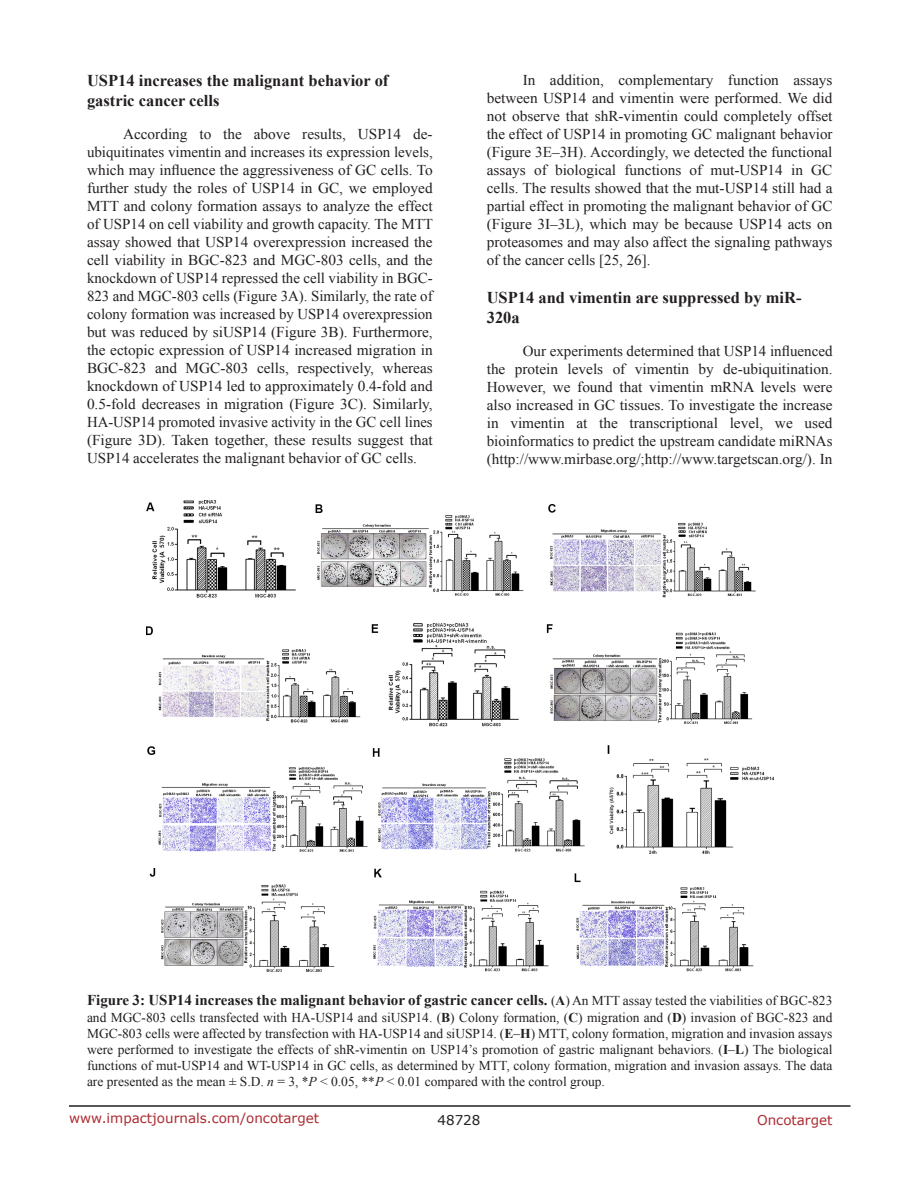
<style>
.page{position:relative;width:918px;height:1188px;background:#fff}
.page>*{position:absolute;margin:0;border:0;box-sizing:border-box;transform-origin:0 0}
.SubHeading_middle{font:700 16.5px/19.8px "Times New Roman";color:#231f20}
.BodyText{font:15px/18px "Times New Roman";color:#231f20;text-align:justify}
.FigureText{font:700 15px "Times New Roman";color:#231f20}
.FigureText-2{font:13.5px/16.2px "Times New Roman";color:#231f20;text-align:justify}
.t1{font:13.5px "Verdana";color:#ac2b31}
.t2{font:13.5px "Verdana";color:#231f20}
.s1{font-weight:400;font-size:13.5px}
.s2{font-size:13.5px}
.s3{font-weight:700}
.s4{font-style:italic}
</style>
<div class="page">
<hr style="left:69px;top:1105px;width:781px;height:2px;background:#231f20">
<img style="left:146px;top:501px;width:627px;height:470px">
<p class="SubHeading_middle" style="left:87px;top:70px;width:303px">USP14 increases the malignant behavior of gastric cancer cells</p>
<p class="BodyText" style="left:87px;top:125px;width:348px;text-indent:36px">According to the above results, USP14 de&shy;ubiquitinates vimentin and increases its expression levels, which may influence the aggressiveness of GC cells. To further study the roles of USP14 in GC, we employed MTT and colony formation assays to analyze the effect of USP14 on cell viability and growth capacity. The MTT assay showed that USP14 overexpression increased the cell viability in BGC-823 and MGC-803 cells, and the knockdown of USP14 repressed the cell viability in BGC-823 and MGC-803 cells (Figure 3A). Similarly, the rate of colony formation was increased by USP14 overexpression but was reduced by siUSP14 (Figure 3B). Furthermore, the ectopic expression of USP14 increased migration in BGC-823 and MGC-803 cells, respectively, whereas knockdown of USP14 led to approximately 0.4-fold and 0.5-fold decreases in migration (Figure 3C). Similarly, HA-USP14 promoted invasive activity in the GC cell lines (Figure 3D). Taken together, these results suggest that USP14 accelerates the malignant behavior of GC cells.</p>
<p class="BodyText" style="left:487px;top:71px;width:347px;text-indent:36px">In addition, complementary function assays between USP14 and vimentin were performed. We did not observe that shR-vimentin could completely offset the effect of USP14 in promoting GC malignant behavior (Figure 3E–3H). Accordingly, we detected the functional assays of biological functions of mut-USP14 in GC cells. The results showed that the mut-USP14 still had a partial effect in promoting the malignant behavior of GC (Figure 3I–3L), which may be because USP14 acts on proteasomes and may also affect the signaling pathways of the cancer cells [25, 26].</p>
<p class="SubHeading_middle" style="left:487px;top:287px;width:316px">USP14 and vimentin are suppressed by miR-<br>320a</p>
<p class="BodyText" style="left:487px;top:342px;width:347px;text-indent:36px">Our experiments determined that USP14 influenced the protein levels of vimentin by de-ubiquitination.<br>However, we found that vimentin mRNA levels were also increased in GC tissues. To investigate the increase in vimentin at the transcriptional level, we used bioinformatics to predict the upstream candidate miRNAs (http://www.mirbase.org/;http://www.targetscan.org/). In</p>
<p class="FigureText" style="left:87px;top:990px;width:747px">Figure 3: USP14 increases the malignant behavior of gastric cancer cells. <span class="s1">(</span><span class="s2">A</span><span class="s1">) An MTT assay tested the viabilities of BGC-823</span></p>
<p class="FigureText-2" style="left:87px;top:1009px;width:747px">and MGC-803 cells transfected with HA-USP14 and siUSP14. (<span class="s3">B</span>) Colony formation, (<span class="s3">C</span>) migration and (<span class="s3">D</span>) invasion of BGC-823 and MGC-803 cells were affected by transfection with HA-USP14 and siUSP14. (<span class="s3">E</span>–<span class="s3">H</span>) MTT, colony formation, migration and invasion assays were performed to investigate the effects of shR-vimentin on USP14’s promotion of gastric malignant behaviors. (<span class="s3">I</span>–<span class="s3">L</span>) The biological functions of mut-USP14 and WT-USP14 in GC cells, as determined by MTT, colony formation, migration and invasion assays. The data are presented as the mean ± S.D. <span class="s4">n</span> = 3, *<span class="s4">P</span> &lt; 0.05, **<span class="s4">P</span> &lt; 0.01 compared with the control group.</p>
<p class="t1" style="left:69px;top:1109px;width:252px">www.impactjournals.com/oncotarget</p>
<p class="t2" style="left:438px;top:1111px;width:44px">48728</p>
<p class="t1" style="left:757px;top:1111px;width:77px">Oncotarget</p>
</div>
